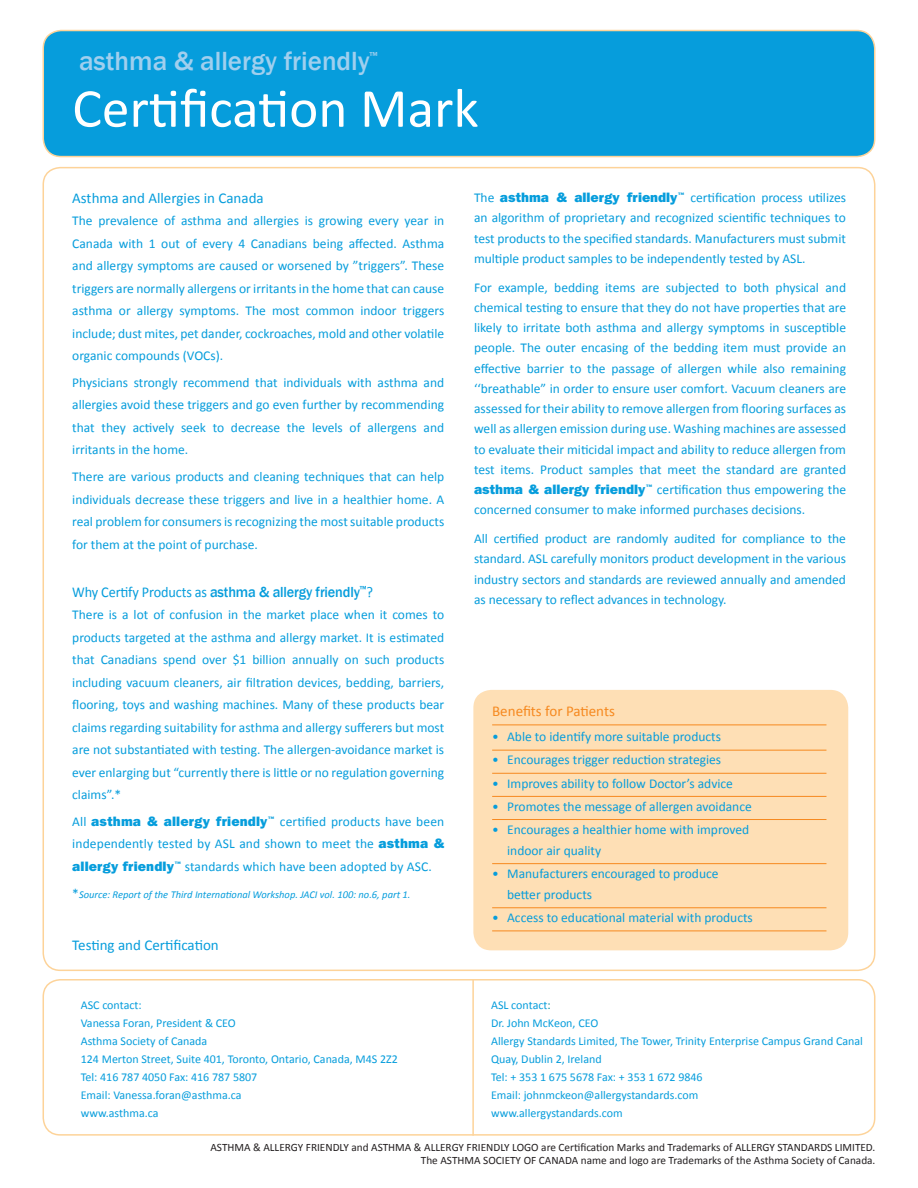
<style>
.page{position:relative;width:918px;height:1188px;background:#fff}
.page>*{position:absolute;margin:0;border:0;box-sizing:border-box;transform-origin:0 0}
.t1{font:55.5px "Calibri";color:#fff}
.t2{font:500 27px "Franklin Gothic";color:#a0cfee}
.t3{font:15px "Calibri";color:#069ddc}
.t4{font:500 15px "Franklin Gothic";letter-spacing:-.01em;color:#069ddc;scale:.95 1}
.t5{font:15px "Calibri";color:#f6891f}
.t6{font:13.5px/22.5px "Calibri";color:#069ddc;text-align:justify}
.t7{font:12px/18px "Calibri";color:#069ddc}
.t8{font:11.25px "Calibri";color:#231f20}
.t9{font:italic 10.5px "Calibri";color:#069ddc}
.t10{font:500 10.35px "Franklin Gothic";color:#a0cfee}
.s1{font-family:"Calibri";font-weight:400}
.s2{font-family:"Franklin Gothic IT Cby BT";font-weight:800}
.s3{font-style:normal;font-size:13.5px}
.s4{color:#008b99}
</style>
<div class="page">
<div style="left:43px;top:31px;width:832px;height:126px;background:#069ddc;border-radius:18px"></div>
<div style="left:43px;top:30px;width:832px;height:127px;border:2px solid #fdd399;border-radius:18px"></div>
<div style="left:43px;top:979px;width:832px;height:157px;border:2px solid #fdd399;border-radius:17px"></div>
<hr style="left:472px;top:980px;width:2px;height:156px;background:#fdd399">
<div style="left:473px;top:690px;width:375px;height:260px;background:#fedfb5;border-radius:18px"></div>
<hr style="left:492px;top:725px;width:334px;height:1px;background:#f6891f">
<hr style="left:492px;top:750px;width:334px;height:1px;background:#f6891f">
<hr style="left:492px;top:773px;width:334px;height:1px;background:#f6891f">
<hr style="left:492px;top:796px;width:334px;height:1px;background:#f6891f">
<hr style="left:492px;top:819px;width:334px;height:1px;background:#f6891f">
<hr style="left:492px;top:863px;width:334px;height:1px;background:#f6891f">
<hr style="left:492px;top:907px;width:334px;height:1px;background:#f6891f">
<hr style="left:492px;top:931px;width:334px;height:1px;background:#f6891f">
<p class="t2" style="left:79px;top:44px;width:292px">asthma &amp; allergy friendly</p>
<p class="t10" style="left:370px;top:50px;width:10px">™</p>
<p class="t1" style="left:72px;top:73px;width:408px">Certification Mark</p>
<p class="t3" style="left:72px;top:188px;width:193px">Asthma and Allergies in Canada</p>
<p class="t6" style="left:72px;top:209px;width:374px">The prevalence of asthma and allergies is growing every year in Canada with 1 out of every 4 Canadians being affected. Asthma and allergy symptoms are caused or worsened by ”triggers”. These triggers are normally allergens or irritants in the home that can cause asthma or allergy symptoms. The most common indoor triggers include; dust mites, pet dander, cockroaches, mold and other volatile organic compounds (VOCs).</p>
<p class="t6" style="left:72px;top:371px;width:374px">Physicians strongly recommend that individuals with asthma and allergies avoid these triggers and go even further by recommending that they actively seek to decrease the levels of allergens and irritants in the home.</p>
<p class="t6" style="left:72px;top:465px;width:374px">There are various products and cleaning techniques that can help individuals decrease these triggers and live in a healthier home. A real problem for consumers is recognizing the most suitable products for them at the point of purchase.</p>
<p class="t4" style="left:72px;top:582px;width:318px"><span class="s1">Why Certify Products as</span> asthma &amp; allergy friendly<sup>™</sup><span class="s1">?</span></p>
<p class="t6" style="left:72px;top:603px;width:374px">There is a lot of confusion in the market place when it comes to products targeted at the asthma and allergy market. It is estimated that Canadians spend over $1 billion annually on such products including vacuum cleaners, air filtration devices, bedding, barriers, flooring, toys and washing machines. Many of these products bear claims regarding suitability for asthma and allergy sufferers but most are not substantiated with testing. The allergen-avoidance market is ever enlarging but “currently there is little or no regulation governing claims”.*</p>
<p class="t6" style="left:72px;top:810px;width:374px">All <span class="s2">asthma &amp; allergy friendly</span><sup>™</sup> certified products have been independently tested by ASL and shown to meet the <span class="s2">asthma &amp; allergy friendly</span><sup>™</sup> standards which have been adopted by ASC.</p>
<p class="t9" style="left:72px;top:887px;width:340px"><span class="s3">*</span>Source: Report of the Third International Workshop. JACI vol. 100: no.6, part 1.</p>
<p class="t3" style="left:72px;top:935px;width:148px">Testing and Certification</p>
<p class="t7" style="left:81px;top:996px;width:157px">ASC contact:<br>Vanessa Foran, President &amp; CEO</p>
<p class="t7" style="left:81px;top:1032px;width:128px">Asthma Society of Canada</p>
<p class="t7" style="left:81px;top:1050px;width:319px">124 Merton Street, Suite 401, Toronto, Ontario, Canada, M4S 2Z2</p>
<p class="t7" style="left:81px;top:1068px;width:178px">Tel: 416 787 4050 Fax: 416 787 5807</p>
<p class="t7" style="left:81px;top:1086px;width:162px">Email: Vanessa.foran@asthma.ca</p>
<p class="t7" style="left:81px;top:1104px;width:79px">www.asthma.ca</p>
<p class="t6" style="left:474px;top:188px;width:373px;line-height:20.2px">The <span class="s2">asthma &amp; allergy friendly</span><sup>™</sup> certification process utilizes an algorithm of proprietary and recognized scientific techniques to test products to the specified standards. Manufacturers must submit multiple product samples to be independently tested by ASL.</p>
<p class="t6" style="left:474px;top:277px;width:374px;line-height:20.2px">For example, bedding items are subjected to both physical and chemical testing to ensure that they do not have properties that are likely to irritate both asthma and allergy symptoms in susceptible people. The outer encasing of the bedding item must provide an effective barrier to the passage of allergen while also remaining ‘‘breathable” in order to ensure user comfort. Vacuum cleaners are assessed for their ability to remove allergen from flooring surfaces as well as allergen emission during use. Washing machines are assessed to evaluate their miticidal impact and ability to reduce allergen from test items. Product samples that meet the standard are granted <span class="s2">asthma &amp; allergy friendly</span><sup>™</sup> certification thus empowering the concerned consumer to make informed purchases decisions.</p>
<p class="t6" style="left:474px;top:529px;width:373px;line-height:20.2px">All certified product are randomly audited for compliance to the standard. ASL carefully monitors product development in the various industry sectors and standards are reviewed annually and amended as necessary to reflect advances in technology.</p>
<p class="t5" style="left:492px;top:702px;width:124px">Benefits for Patients</p>
<p class="t6" style="left:492px;top:726px;width:230px">• Able to identify more suitable products</p>
<p class="t6" style="left:492px;top:749px;width:231px">• Encourages trigger reduction strategies</p>
<p class="t6" style="left:492px;top:772px;width:242px">• Improves ability to follow Doctor’s advice</p>
<p class="t6" style="left:492px;top:795px;width:261px">• Promotes the message of allergen avoidance</p>
<p class="t6" style="left:507px;top:819px;width:244px;line-height:21px;text-indent:-15px">• Encourages a healthier home with improved indoor air quality</p>
<p class="t6" style="left:507px;top:863px;width:213px;line-height:21px;text-indent:-15px">• Manufacturers encouraged to produce better products</p>
<p class="t6" style="left:492px;top:906px;width:262px">• Access to educational material with products</p>
<p class="t7" style="left:491px;top:996px;width:109px">ASL contact<span class="s4">:<br></span>Dr. John McKeon, CEO</p>
<p class="t7" style="left:491px;top:1032px;width:373px">Allergy Standards Limited, The Tower, Trinity Enterprise Campus Grand Canal<br>Quay, Dublin 2, Ireland</p>
<p class="t7" style="left:491px;top:1068px;width:213px">Tel: + 353 1 675 5678 Fax: + 353 1 672 9846</p>
<p class="t7" style="left:491px;top:1086px;width:209px">Email: johnmckeon@allergystandards.com</p>
<p class="t7" style="left:491px;top:1104px;width:133px">www.allergystandards.com</p>
<p class="t8" style="left:210px;top:1140px;width:667px">ASTHMA &amp; ALLERGY FRIENDLY and ASTHMA &amp; ALLERGY FRIENDLY LOGO are Certification Marks and Trademarks of ALLERGY STANDARDS LIMITED.</p>
<p class="t8" style="left:421px;top:1153px;width:456px">The ASTHMA SOCIETY OF CANADA name and logo are Trademarks of the Asthma Society of Canada.</p>
</div>
